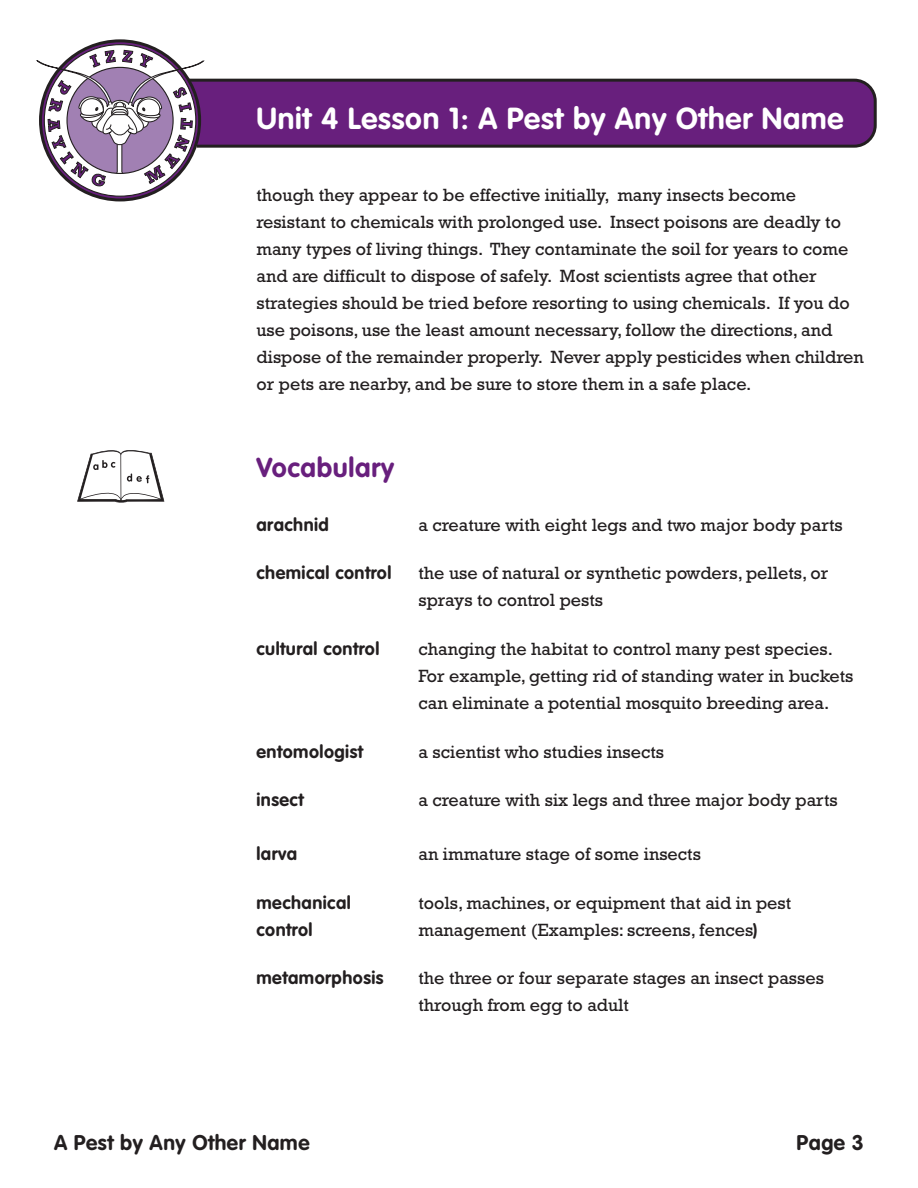
<style>
.page{position:relative;width:918px;height:1188px;background:#fff}
.page>*{position:absolute;margin:0;border:0;box-sizing:border-box;transform-origin:0 0}
.t1{font:700 30px "VAG Rounded";letter-spacing:.025em;color:#fff}
.t2{font:700 27px "VAG Rounded";letter-spacing:.025em;color:#681f7d}
.t3{font:700 21px "VAG Rounded";letter-spacing:.025em;color:#231f20}
.t4{font:18px/27px "Rockwell";color:#231f20}
.t5{font:700 18px "VAG Rounded";letter-spacing:.025em;color:#231f20}
.s1{font-family:"VAG Rounded";font-weight:700}
</style>
<div class="page">
<svg style="left:205px;top:78px;width:672px;height:70px;background:#642377"></svg>
<svg style="left:36px;top:39px;width:169px;height:163px"></svg>
<svg style="left:77px;top:450px;width:87px;height:53px"></svg>
<h1 class="t1" style="left:256px;top:101px;width:589px">Unit 4 Lesson 1: A Pest by Any Other Name</h1>
<p class="t4" style="left:256px;top:182px;width:609px">though they appear to be effective initially, many insects become resistant to chemicals with prolonged use. Insect poisons are deadly to many types of living things. They contaminate the soil for years to come and are difficult to dispose of safely. Most scientists agree that other strategies should be tried before resorting to using chemicals. If you do use poisons, use the least amount necessary, follow the directions, and dispose of the remainder properly. Never apply pesticides when children or pets are nearby, and be sure to store them in a safe place.</p>
<h2 class="t2" style="left:256px;top:452px;width:139px">Vocabulary</h2>
<p class="t5" style="left:256px;top:514px;width:74px">arachnid</p>
<p class="t4" style="left:418px;top:511px;width:426px">a creature with eight legs and two major body parts</p>
<p class="t5" style="left:256px;top:563px;width:136px">chemical control</p>
<p class="t4" style="left:418px;top:560px;width:411px">the use of natural or synthetic powders, pellets, or sprays to control pests</p>
<p class="t5" style="left:256px;top:638px;width:124px">cultural control</p>
<p class="t4" style="left:418px;top:635px;width:436px">changing the habitat to control many pest species.<br>For example, getting rid of standing water in buckets can eliminate a potential mosquito breeding area.</p>
<p class="t5" style="left:256px;top:741px;width:108px">entomologist</p>
<p class="t4" style="left:418px;top:738px;width:247px">a scientist who studies insects</p>
<p class="t5" style="left:256px;top:789px;width:49px">insect</p>
<p class="t4" style="left:418px;top:787px;width:421px">a creature with six legs and three major body parts</p>
<p class="t5" style="left:256px;top:843px;width:42px">larva</p>
<p class="t4" style="left:418px;top:841px;width:284px">an immature stage of some insects</p>
<p class="t5" style="left:256px;top:892px;width:96px">mechanical</p>
<p class="t4" style="left:418px;top:889px;width:374px">tools, machines, or equipment that aid in pest</p>
<p class="t5" style="left:256px;top:919px;width:58px">control</p>
<p class="t4" style="left:418px;top:916px;width:341px">management (Examples: screens, fences<span class="s1">)</span></p>
<p class="t5" style="left:257px;top:968px;width:129px">metamorphosis</p>
<p class="t4" style="left:419px;top:965px;width:407px">the three or four separate stages an insect passes through from egg to adult</p>
<p class="t3" style="left:54px;top:1130px;width:257px">A Pest by Any Other Name</p>
<p class="t3" style="left:797px;top:1130px;width:69px">Page 3</p>
</div>
